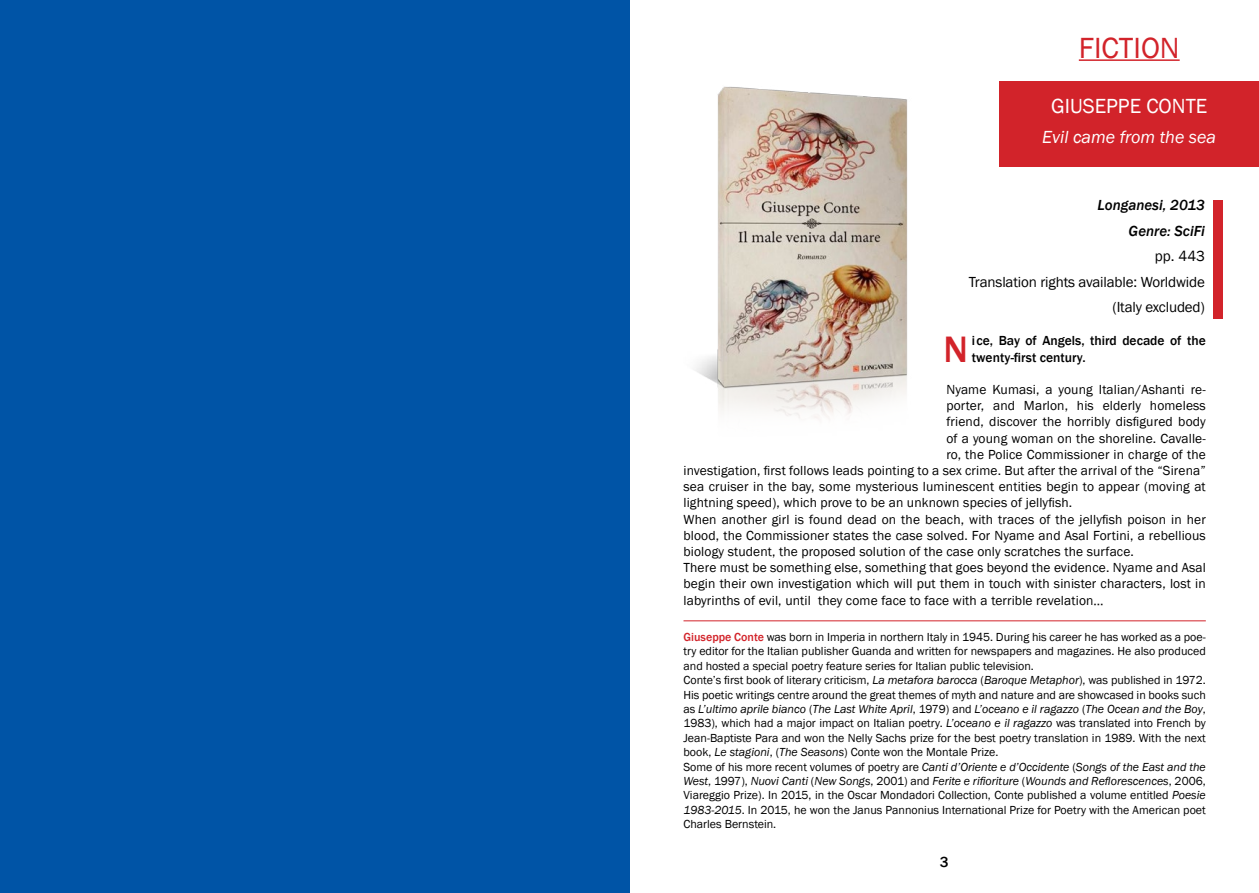
<style>
.page{position:relative;width:1259px;height:893px;background:#fff}
.page>*{position:absolute;margin:0;border:0;box-sizing:border-box;transform-origin:0 0}
.t1{font:500 37.8px "Franklin Gothic";color:#d2232a}
.t2{font:30px "Franklin Gothic";color:#d2232a}
.t3{font:21px "Franklin Gothic";color:#fff}
.t4{font:italic 18px "Franklin Gothic";color:#fff}
.t5{font:15px/25.5px "Franklin Gothic";letter-spacing:-.01em;color:#000;text-align:right}
.t6{font:italic 500 15px/25.5px "Franklin Gothic";color:#000;text-align:right}
.t7{font:500 15px "Franklin Gothic";color:#000}
.t8{font:13.5px "Franklin Gothic";letter-spacing:.01em;color:#000}
.t9{font:500 13.5px/16.2px "Franklin Gothic";color:#000}
.t10{font:12px/14.4px "Franklin Gothic";color:#000}
.s1{font-weight:500;color:#d2232a}
.s2{font-style:italic}
</style>
<div class="page">
<hr style="left:1078px;top:59px;width:101px;height:2px;background:#d2232a">
<div style="left:999px;top:82px;width:260px;height:85px;background:#d2232a"></div>
<img style="left:695px;top:86px;width:213px;height:333px">
<div style="left:1213px;top:200px;width:10px;height:119px;background:#d2232a"></div>
<div style="left:0;top:0;width:629px;height:893px;background:#0054a6"></div>
<hr style="left:683px;top:620px;width:522px;height:1px;background:#d2232a">
<h2 class="t2" style="left:1078px;top:29px;width:102px">Fiction</h2>
<h3 class="t3" style="left:1051px;top:93px;width:158px">Giuseppe Conte</h3>
<h3 class="t4" style="left:1042px;top:126px;width:175px">Evil came from the sea</h3>
<p class="t6" style="left:1097px;top:193px;width:109px">Longanesi, 2013<br>Genre: SciFi</p>
<p class="t5" style="left:969px;top:244px;width:238px">pp. 443<br>Translation rights available: Worldwide (Italy excluded)</p>
<h1 class="t1" style="left:943px;top:326px;width:26px">N</h1>
<p class="t9" style="left:972px;top:333px;width:235px">ice, Bay of Angels, third decade of the twenty-first century.</p>
<p class="t8" style="left:946px;top:381px;width:261px">Nyame Kumasi, a young Italian/Ashanti re-</p>
<p class="t8" style="left:946px;top:397px;width:261px">porter, and Marlon, his elderly homeless</p>
<p class="t8" style="left:946px;top:413px;width:261px">friend, discover the horribly disfigured body</p>
<p class="t8" style="left:946px;top:430px;width:261px">of a young woman on the shoreline. Cavalle-</p>
<p class="t8" style="left:946px;top:446px;width:261px">ro, the Police Commissioner in charge of the</p>
<p class="t8" style="left:683px;top:462px;width:524px">investigation, first follows leads pointing to a sex crime. But after the arrival of the “Sirena”</p>
<p class="t8" style="left:683px;top:478px;width:524px">sea cruiser in the bay, some mysterious luminescent entities begin to appear (moving at</p>
<p class="t8" style="left:683px;top:494px;width:390px">lightning speed), which prove to be an unknown species of jellyfish.</p>
<p class="t8" style="left:683px;top:511px;width:524px">When another girl is found dead on the beach, with traces of the jellyfish poison in her</p>
<p class="t8" style="left:683px;top:527px;width:524px">blood, the Commissioner states the case solved. For Nyame and Asal Fortini, a rebellious</p>
<p class="t8" style="left:683px;top:543px;width:452px">biology student, the proposed solution of the case only scratches the surface.</p>
<p class="t8" style="left:683px;top:559px;width:524px">There must be something else, something that goes beyond the evidence. Nyame and Asal</p>
<p class="t8" style="left:683px;top:575px;width:524px">begin their own investigation which will put them in touch with sinister characters, lost in</p>
<p class="t8" style="left:683px;top:592px;width:422px">labyrinths of evil, until they come face to face with a terrible revelation…</p>
<p class="t10" style="left:683px;top:630px;width:524px"><span class="s1">Giuseppe Conte</span> was born in I mperia in northern Italy in 1945. During his career he has worked as a poe&shy;try editor for the Italian publisher Guanda and written for newspapers and magazines. He also produced and hosted a special poetry feature series for Italian public television.<br>Conte’s first book of literary criticism, <span class="s2">La metafora barocca</span> (<span class="s2">Baroque Metaphor</span>), was published in 1972.<br>His poetic writings centre around the great themes of myth and nature and are showcased in books such as <span class="s2">L’ultimo aprile bianco</span> (<span class="s2">The Last White April</span>, 1979) and <span class="s2">L’oceano e il ragazzo</span> (<span class="s2">The Ocean and the Boy</span>, 1983), which had a major impact on Italian poetry. <span class="s2">L’oceano e il ragazzo</span> was translated into French by Jean-Baptiste Para and won the Nelly Sachs prize for the best poetry translation in 1989. With the next book, <span class="s2">Le stagioni</span>, (<span class="s2">The Seasons</span>) Conte won the Montale Prize.<br>Some of his more recent volumes of poetry are <span class="s2">Canti d’Oriente e d’Occidente</span> (<span class="s2">Songs of the East and the West</span>, 1997), <span class="s2">Nuovi Canti</span> (<span class="s2">New Songs</span>, 2001) and <span class="s2">Ferite e rifioriture</span> (<span class="s2">Wounds and Reflorescences</span>, 2006, Viareggio Prize). I n 2015, in the Oscar Mondadori Collection, Conte published a volume entitled <span class="s2">Poesie 1983-2015</span>. I n 2015, he won the Janus Pannonius I nternational Prize for Poetry with the American poet Charles Bernstein.</p>
<p class="t7" style="left:940px;top:853px;width:10px">3</p>
</div>
